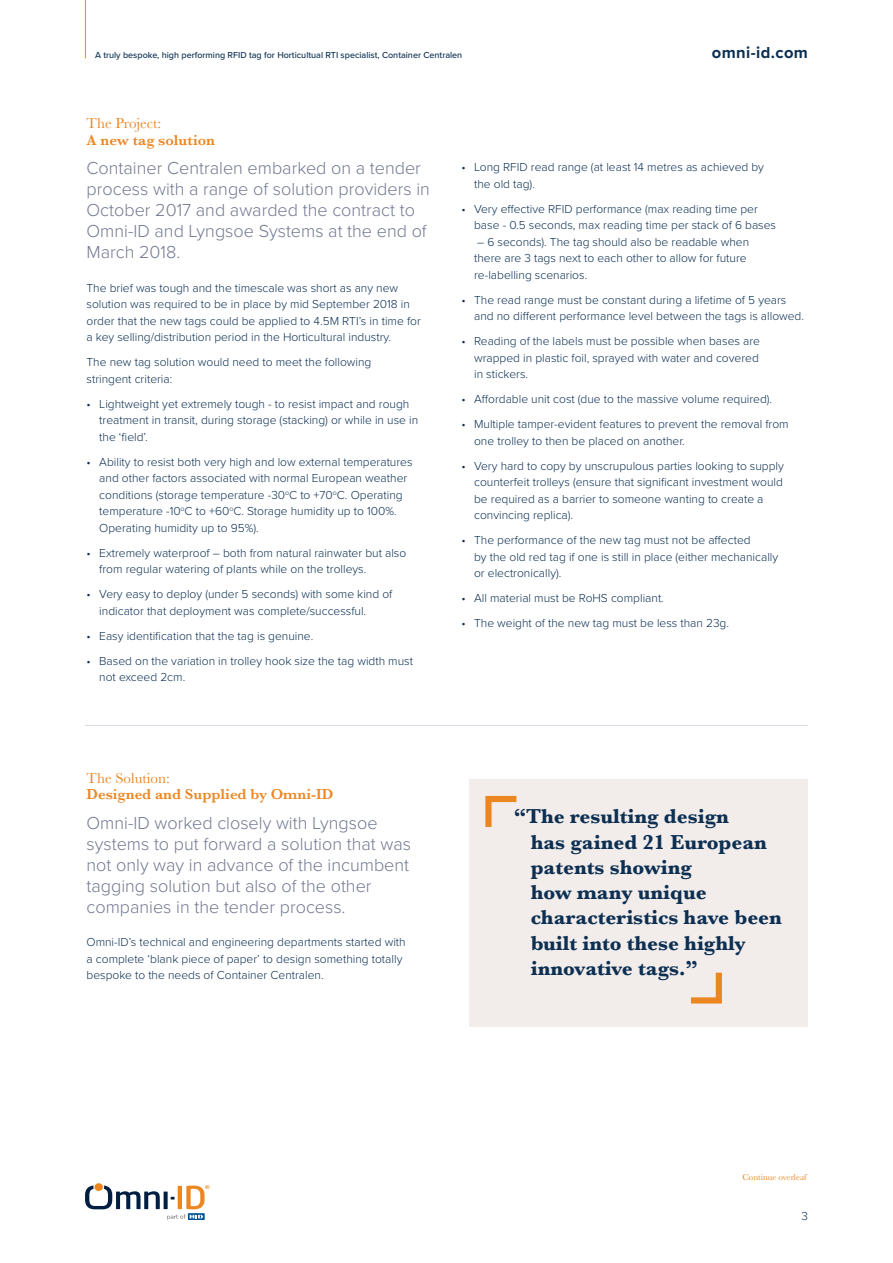
<style>
.page{position:relative;width:893px;height:1263px;background:#fff}
.page>*{position:absolute;margin:0;border:0;box-sizing:border-box;transform-origin:0 0}
.t1{font:700 21px/25.2px "Baskerville";color:#0c2f52}
.introduction_para{font:300 18px/21px "Proxima Nova";color:#737891}
.t2{font:700 16.5px "Proxima Nova";letter-spacing:.025em;color:#0c2f52}
.subheader{font:600 15px "Baskerville";color:#ec8621}
.subheader_LIGHT{font:15px "Baskerville";color:#ec8621}
.bullets{font:300 12px/16.5px "Proxima Nova";color:#0c2f52}
.body_paragraph{font:300 12px/16.5px "Proxima Nova";color:#0c2f52}
.t3{font:500 9px "Proxima Nova";color:#0c2f52}
.t4{font:9px "Baskerville";color:#ec8621}
</style>
<div class="page">
<hr style="left:85px;top:725px;width:723px;height:1px;background:#dadbe3">
<div style="left:470px;top:779px;width:338px;height:247px;background:#f2edeb"></div>
<svg style="left:485px;top:795px;width:32px;height:32px"></svg>
<svg style="left:691px;top:972px;width:31px;height:32px"></svg>
<hr style="left:85px;top:0;width:1px;height:58px;background:#ec8621">
<svg style="left:85px;top:1185px;width:75px;height:24px"></svg>
<hr style="left:164px;top:1191px;width:4px;height:18px;background:#001e41">
<div style="left:94px;top:1183px;width:9px;height:8px;background:#ec8621;border-radius:50%"></div>
<div style="left:188px;top:1213px;width:17px;height:7px;background:#01529a"></div>
<svg style="left:167px;top:1185px;width:42px;height:34px"></svg>
<p class="t3" style="left:95px;top:48px;width:369px">A truly bespoke, high performing RFID tag for Horticultual RTI specialist, Container Centralen</p>
<h3 class="t2" style="left:712px;top:41px;width:98px">omni-id.com</h3>
<p class="subheader_LIGHT" style="left:87px;top:114px;width:76px">The Project:</p>
<p class="subheader" style="left:87px;top:129px;width:130px">A new tag solution</p>
<p class="introduction_para" style="left:87px;top:157px;width:345px">Container Centralen embarked on a tender process with a range of solution providers in October 2017 and awarded the contract to Omni-ID and Lyngsoe Systems at the end of March 2018.</p>
<p class="body_paragraph" style="left:87px;top:279px;width:336px">The brief was tough and the timescale was short as any new solution was required to be in place by mid September 2018 in order that the new tags could be applied to 4.5M RTI’s in time for a key selling/distribution period in the Horticultural industry.</p>
<p class="body_paragraph" style="left:87px;top:353px;width:286px">The new tag solution would need to meet the following stringent criteria:</p>
<p class="bullets" style="left:99px;top:395px;width:320px;text-indent:-13px">• Lightweight yet extremely tough - to resist impact and rough treatment in transit, during storage (stacking) or while in use in the ‘field’.</p>
<p class="bullets" style="left:99px;top:453px;width:315px;text-indent:-13px">• Ability to resist both very high and low external temperatures and other factors associated with normal European weather conditions (storage temperature -30<sup>o</sup>C to +70<sup>o</sup>C. Operating temperature -10<sup>o</sup>C to +60<sup>o</sup>C. Storage humidity up to 100%.<br>Operating humidity up to 95%).</p>
<p class="bullets" style="left:99px;top:544px;width:308px;text-indent:-13px">• Extremely waterproof – both from natural rainwater but also from regular watering of plants while on the trolleys.</p>
<p class="bullets" style="left:99px;top:585px;width:295px;text-indent:-13px">• Very easy to deploy (under 5 seconds) with some kind of indicator that deployment was complete/successful.</p>
<p class="bullets" style="left:87px;top:627px;width:228px">• Easy identification that the tag is genuine.</p>
<p class="bullets" style="left:99px;top:652px;width:315px;text-indent:-13px">• Based on the variation in trolley hook size the tag width must not exceed 2cm.</p>
<p class="bullets" style="left:474px;top:158px;width:291px;text-indent:-13px">• Long RFID read range (at least 14 metres as achieved by the old tag).</p>
<p class="bullets" style="left:474px;top:200px;width:303px;text-indent:-13px">• Very effective RFID performance (max reading time per base - 0.5 seconds, max reading time per stack of 6 bases</p>
<p class="bullets" style="left:474px;top:233px;width:277px">– 6 seconds). The tag should also be readable when there are 3 tags next to each other to allow for future re-labelling scenarios.</p>
<p class="bullets" style="left:474px;top:291px;width:331px;text-indent:-13px">• The read range must be constant during a lifetime of 5 years and no different performance level between the tags is allowed.</p>
<p class="bullets" style="left:474px;top:332px;width:287px;text-align:justify;text-indent:-13px">• Reading of the labels must be possible when bases are wrapped in plastic foil, sprayed with water and covered in stickers.</p>
<p class="bullets" style="left:461px;top:390px;width:312px">• Affordable unit cost (due to the massive volume required).</p>
<p class="bullets" style="left:474px;top:415px;width:316px;text-indent:-13px">• Multiple tamper-evident features to prevent the removal from one trolley to then be placed on another.</p>
<p class="bullets" style="left:474px;top:457px;width:311px;text-indent:-13px">• Very hard to copy by unscrupulous parties looking to supply counterfeit trolleys (ensure that significant investment would be required as a barrier to someone wanting to create a convincing replica).</p>
<p class="bullets" style="left:474px;top:531px;width:306px;text-indent:-13px">• The performance of the new tag must not be affected<br>by the old red tag if one is still in place (either mechanically or electronically).</p>
<p class="bullets" style="left:461px;top:589px;width:204px">• All material must be RoHS compliant.</p>
<p class="bullets" style="left:461px;top:614px;width:269px">• The weight of the new tag must be less than 23g.</p>
<p class="subheader_LIGHT" style="left:87px;top:768px;width:85px">The Solution:</p>
<p class="subheader" style="left:87px;top:784px;width:248px">Designed and Supplied by Omni-ID</p>
<p class="introduction_para" style="left:87px;top:811px;width:326px">Omni-ID worked closely with Lyngsoe systems to put forward a solution that was not only way in advance of the incumbent tagging solution but also of the other companies in the tender process.</p>
<p class="body_paragraph" style="left:87px;top:933px;width:321px">Omni-ID’s technical and engineering departments started with a complete ‘blank piece of paper’ to design something totally bespoke to the needs of Container Centralen.</p>
<p class="t1" style="left:531px;top:804px;width:253px;text-indent:-17px">“The resulting design<br>has gained 21 European patents showing<br>how many unique characteristics have been built into these highly innovative tags.”</p>
<p class="t4" style="left:742px;top:1172px;width:66px">Continue overleaf</p>
<p class="bullets" style="left:801px;top:1207px;width:8px">3</p>
</div>
